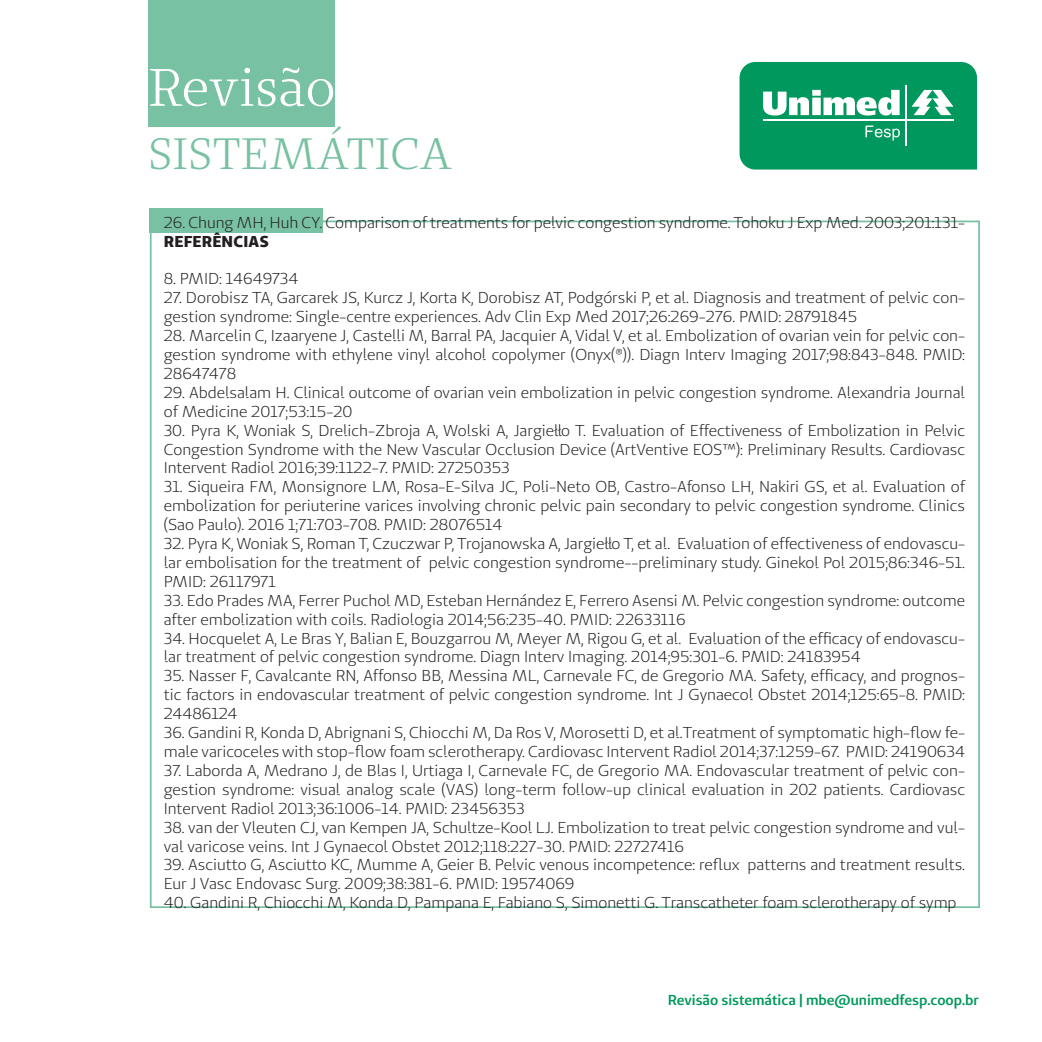
<style>
.page{position:relative;width:1042px;height:1042px;background:#fff}
.page>*{position:absolute;margin:0;border:0;box-sizing:border-box;transform-origin:0 0}
.t1{font:52.5px "Unimed Serif";color:#fff}
.t2{font:43.75px "Unimed Serif";letter-spacing:.01em;color:#78c1a2}
.Referências{font:15.75px/18.9px "Unimed Sans";color:#231f20}
.Referências-2{font:800 15.75px "Unimed Sans";letter-spacing:.01em;color:#231f20}
.t3{font:600 14.35px "Unimed Sans";color:#00985c}
</style>
<div class="page">
<div style="left:148px;top:0;width:186px;height:127px;background:#78c1a2"></div>
<svg style="left:739px;top:62px;width:238px;height:108px"></svg>
<div style="left:150px;top:208px;width:173px;height:25px;background:#78c1a2"></div>
<h1 class="t1" style="left:148px;top:54px;width:189px">Revisão</h1>
<h2 class="t2" style="left:148px;top:126px;width:305px">SISTEMÁTICA</h2>
<p class="Referências" style="left:164px;top:212px;width:803px">26. Chung MH, Huh CY. Comparison of treatments for pelvic congestion syndrome. Tohoku J Exp Med. 2003;201:131-</p>
<p class="Referências-2" style="left:164px;top:230px;width:107px">REFERÊNCIAS</p>
<p class="Referências" style="left:164px;top:269px;width:136px">8. PMID: 14649734</p>
<p class="Referências" style="left:164px;top:288px;width:803px">27. Dorobisz TA, Garcarek JS, Kurcz J, Korta K, Dorobisz AT, Podgórski P, et al. Diagnosis and treatment of pelvic con&shy;gestion syndrome: Single-centre experiences. Adv Clin Exp Med 2017;26:269-276. PMID: 28791845</p>
<p class="Referências" style="left:164px;top:326px;width:803px;text-align:justify">28. Marcelin C, Izaaryene J, Castelli M, Barral PA, Jacquier A, Vidal V, et al. Embolization of ovarian vein for pelvic con&shy;gestion syndrome with ethylene vinyl alcohol copolymer (Onyx(®)). Diagn Interv Imaging 2017;98:843-848. PMID:<br>28647478</p>
<p class="Referências" style="left:164px;top:383px;width:803px">29. Abdelsalam H. Clinical outcome of ovarian vein embolization in pelvic congestion syndrome. Alexandria Journal of Medicine 2017;53:15-20</p>
<p class="Referências" style="left:164px;top:420px;width:803px;text-align:justify">30. Pyra K, Woniak S, Drelich-Zbroja A, Wolski A, Jargiełło T. Evaluation of Effectiveness of Embolization in Pelvic Congestion Syndrome with the New Vascular Occlusion Device (ArtVentive EOS™): Preliminary Results. Cardiovasc Intervent Radiol 2016;39:1122-7. PMID: 27250353</p>
<p class="Referências" style="left:164px;top:477px;width:803px;text-align:justify">31. Siqueira FM, Monsignore LM, Rosa-E-Silva JC, Poli-Neto OB, Castro-Afonso LH, Nakiri GS, et al. Evaluation of embolization for periuterine varices involving chronic pelvic pain secondary to pelvic congestion syndrome. Clinics (Sao Paulo). 2016 1;71:703-708. PMID: 28076514</p>
<p class="Referências" style="left:164px;top:534px;width:803px;text-align:justify">32. Pyra K, Woniak S, Roman T, Czuczwar P, Trojanowska A, Jargiełło T, et al. Evaluation of effectiveness of endovascu&shy;lar embolisation for the treatment of pelvic congestion syndrome--preliminary study. Ginekol Pol 2015;86:346-51.<br>PMID: 26117971</p>
<p class="Referências" style="left:164px;top:590px;width:803px">33. Edo Prades MA, Ferrer Puchol MD, Esteban Hernández E, Ferrero Asensi M. Pelvic congestion syndrome: outcome after embolization with coils. Radiologia 2014;56:235-40. PMID: 22633116</p>
<p class="Referências" style="left:164px;top:628px;width:803px">34. Hocquelet A, Le Bras Y, Balian E, Bouzgarrou M, Meyer M, Rigou G, et al. Evaluation of the efficacy of endovascu&shy;lar treatment of pelvic congestion syndrome. Diagn Interv Imaging. 2014;95:301-6. PMID: 24183954</p>
<p class="Referências" style="left:164px;top:666px;width:803px;text-align:justify">35. Nasser F, Cavalcante RN, Affonso BB, Messina ML, Carnevale FC, de Gregorio MA. Safety, efficacy, and prognos&shy;tic factors in endovascular treatment of pelvic congestion syndrome. Int J Gynaecol Obstet 2014;125:65-8. PMID:<br>24486124</p>
<p class="Referências" style="left:164px;top:723px;width:803px">36. Gandini R, Konda D, Abrignani S, Chiocchi M, Da Ros V, Morosetti D, et al.Treatment of symptomatic high-flow fe&shy;male varicoceles with stop-flow foam sclerotherapy. Cardiovasc Intervent Radiol 2014;37:1259-67. PMID: 24190634</p>
<p class="Referências" style="left:164px;top:761px;width:803px;text-align:justify">37. Laborda A, Medrano J, de Blas I, Urtiaga I, Carnevale FC, de Gregorio MA. Endovascular treatment of pelvic con&shy;gestion syndrome: visual analog scale (VAS) long-term follow-up clinical evaluation in 202 patients. Cardiovasc Intervent Radiol 2013;36:1006-14. PMID: 23456353</p>
<p class="Referências" style="left:164px;top:817px;width:803px">38. van der Vleuten CJ, van Kempen JA, Schultze-Kool LJ. Embolization to treat pelvic congestion syndrome and vul&shy;val varicose veins. Int J Gynaecol Obstet 2012;118:227-30. PMID: 22727416</p>
<p class="Referências" style="left:164px;top:855px;width:803px">39. Asciutto G, Asciutto KC, Mumme A, Geier B. Pelvic venous incompetence: reflux patterns and treatment results.<br>Eur J Vasc Endovasc Surg. 2009;38:381-6. PMID: 19574069</p>
<p class="Referências" style="left:164px;top:893px;width:794px">40. Gandini R, Chiocchi M, Konda D, Pampana E, Fabiano S, Simonetti G. Transcatheter foam sclerotherapy of symp</p>
<p class="t3" style="left:668px;top:990px;width:313px">Revisão sistemática | mbe@unimedfesp.coop.br</p>
</div>
